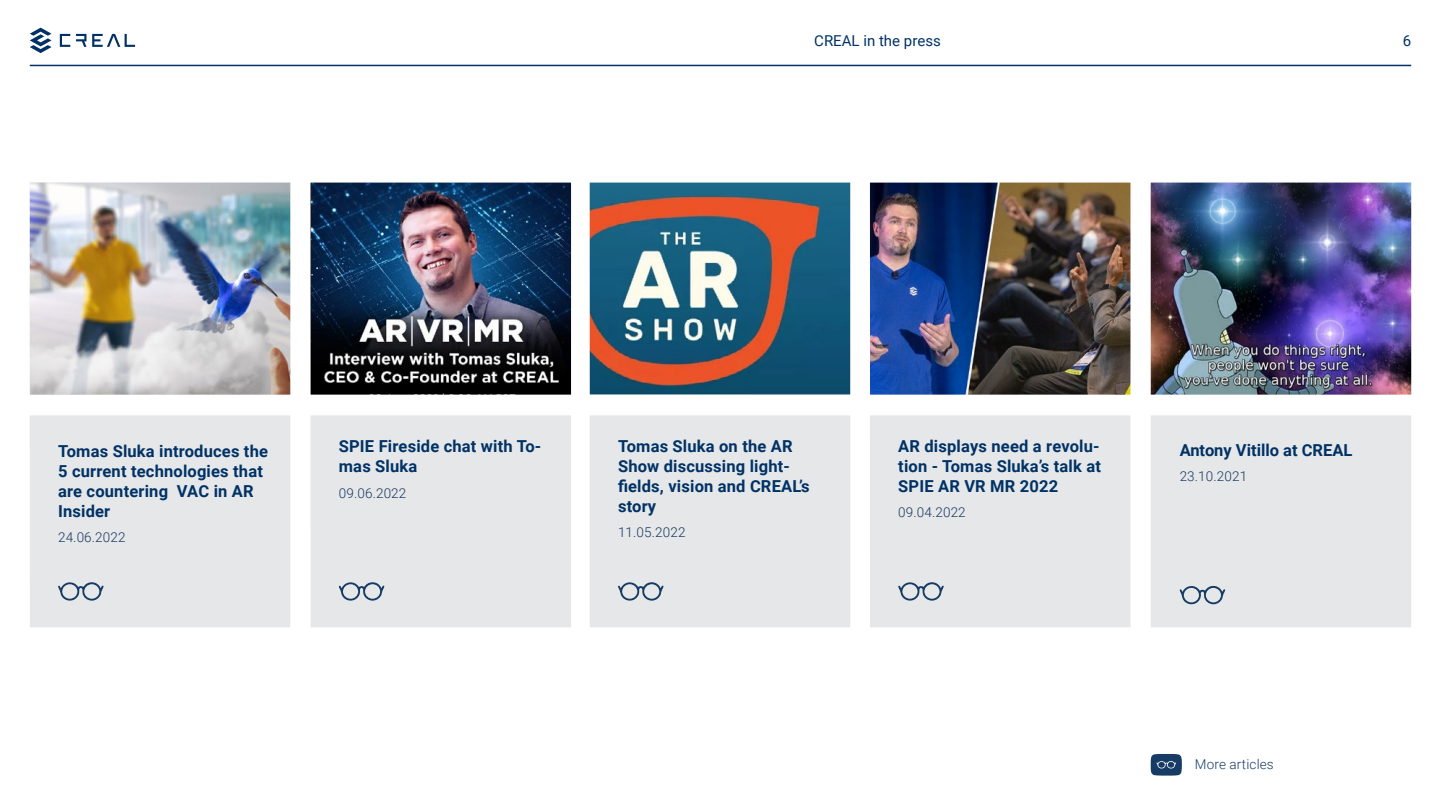
<style>
.page{position:relative;width:1441px;height:810px;background:#fff}
.page>*{position:absolute;margin:0;border:0;box-sizing:border-box;transform-origin:0 0}
.t1{font:700 16.5px/19.8px "Roboto";letter-spacing:.01em;color:#003266}
.t2{font:15px "Roboto";color:#003266}
.t3{font:300 13.5px "Roboto";letter-spacing:.01em;color:#173661}
.t4{font:300 13.5px "Roboto";letter-spacing:.01em;color:#163b64}
</style>
<div class="page">
<svg style="left:60px;top:34px;width:10px;height:13px"></svg>
<svg style="left:76px;top:34px;width:10px;height:13px"></svg>
<svg style="left:92px;top:34px;width:43px;height:13px"></svg>
<svg style="left:30px;top:28px;width:21px;height:25px"></svg>
<hr style="left:30px;top:65px;width:1380px;height:1px;background:#003266">
<div style="left:1150px;top:415px;width:260px;height:212px;background:#e6e7e8"></div>
<img style="left:1150px;top:183px;width:260px;height:212px">
<svg style="left:1179px;top:586px;width:46px;height:19px"></svg>
<div style="left:869px;top:415px;width:261px;height:212px;background:#e6e7e8"></div>
<div style="left:589px;top:415px;width:261px;height:212px;background:#e6e7e8"></div>
<div style="left:310px;top:415px;width:261px;height:212px;background:#e6e7e8"></div>
<div style="left:30px;top:415px;width:260px;height:212px;background:#e6e7e8"></div>
<img style="left:869px;top:183px;width:261px;height:212px">
<img style="left:589px;top:183px;width:261px;height:211px">
<img style="left:310px;top:183px;width:261px;height:212px">
<img style="left:30px;top:183px;width:260px;height:212px">
<svg style="left:898px;top:582px;width:45px;height:19px"></svg>
<svg style="left:618px;top:582px;width:45px;height:19px"></svg>
<svg style="left:339px;top:582px;width:45px;height:19px"></svg>
<svg style="left:58px;top:582px;width:46px;height:19px"></svg>
<svg style="left:1150px;top:754px;width:31px;height:22px"></svg>
<p class="t2" style="left:814px;top:30px;width:128px">CREAL in the press</p>
<p class="t2" style="left:1402px;top:30px;width:10px">6</p>
<p class="t1" style="left:58px;top:441px;width:211px">Tomas Sluka introduces the<br>5 current technologies that are countering VAC in AR<br>Insider</p>
<p class="t3" style="left:58px;top:528px;width:69px">24.06.2022</p>
<p class="t1" style="left:339px;top:436px;width:204px">SPIE Fireside chat with To&shy;mas Sluka</p>
<p class="t3" style="left:339px;top:483px;width:69px">09.06.2022</p>
<p class="t1" style="left:618px;top:436px;width:193px">Tomas Sluka on the AR<br>Show discussing light&shy;fields, vision and CREAL’s story</p>
<p class="t3" style="left:618px;top:523px;width:69px">11.05.2022</p>
<p class="t1" style="left:898px;top:436px;width:204px;text-align:justify">AR displays need a revolu&shy;tion - Tomas Sluka’s talk at SPIE AR VR MR 2022</p>
<p class="t3" style="left:898px;top:503px;width:69px">09.04.2022</p>
<p class="t1" style="left:1179px;top:440px;width:174px">Antony Vitillo at CREAL</p>
<p class="t3" style="left:1179px;top:467px;width:69px">23.10.2021</p>
<p class="t4" style="left:1194px;top:754px;width:80px">More articles</p>
</div>
